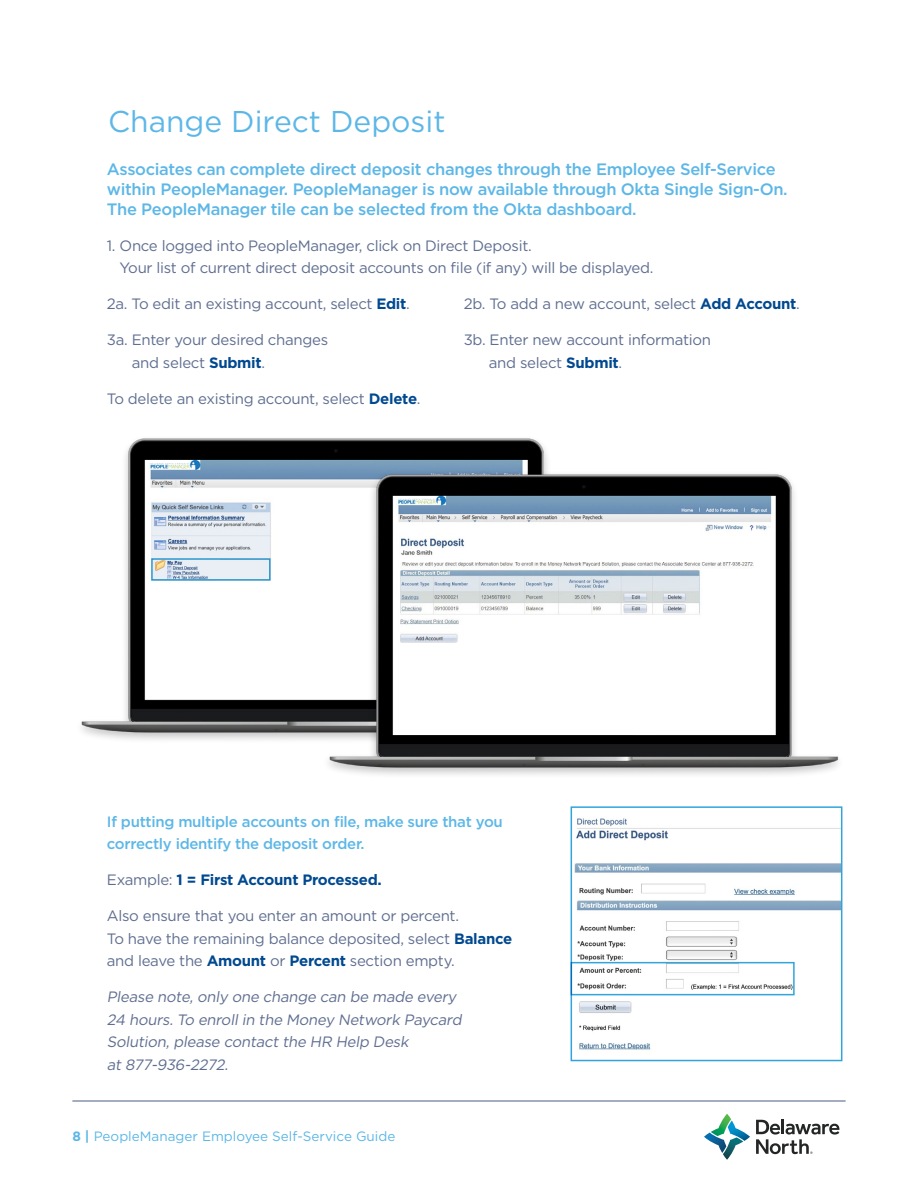
<style>
.page{position:relative;width:918px;height:1188px;background:#fff}
.page>*{position:absolute;margin:0;border:0;box-sizing:border-box;transform-origin:0 0}
.t1{font:30px "Gotham";color:#5cb7e7}
.t2{font:500 16.5px/20px "Gotham";letter-spacing:-.02em;color:#5cb7e7}
.t3{font:15px/22.5px "Gotham";letter-spacing:-.02em;color:#5f6e90}
.t4{font:italic 15px/22.5px "Gotham";color:#5f6e90}
.t5{font:500 15px/22.5px "Gotham";letter-spacing:-.02em;color:#5cb7e7}
.t6{font:700 15px "Gotham";letter-spacing:-.02em;color:#004990}
.t7{font:13.5px "Gotham";color:#5cb7e7}
.s1{font-weight:700;color:#004990}
.s2{font-weight:400;color:#5f6e90}
.s3{font-weight:700}
</style>
<div class="page">
<svg style="left:756px;top:1120px;width:83px;height:34px"></svg>
<svg style="left:704px;top:1114px;width:46px;height:46px"></svg>
<hr style="left:72px;top:1100px;width:774px;height:2px;background:#5f6e90">
<img style="left:81px;top:438px;width:467px;height:302px">
<img style="left:323px;top:472px;width:516px;height:303px">
<img style="left:154px;top:561px;width:66px;height:17px">
<div style="left:151px;top:558px;width:120px;height:23px;border:2px solid #30a5dc"></div>
<div style="left:399px;top:558px;width:258px;height:177px;background:#fff"></div>
<img style="left:401px;top:562px;width:352px;height:80px">
<img style="left:396px;top:535px;width:83px;height:15px">
<img style="left:574px;top:818px;width:265px;height:232px">
<div style="left:571px;top:806px;width:271px;height:255px;border:2px solid #30a5dc"></div>
<div style="left:575px;top:846px;width:181px;height:11px;background:#fff"></div>
<h1 class="t1" style="left:108px;top:102px;width:339px">Change Direct Deposit</h1>
<p class="t2" style="left:107px;top:159px;width:682px">Associates can complete direct deposit changes through the Employee Self-Service within PeopleManager. PeopleManager is now available through Okta Single Sign-On.<br>The PeopleManager tile can be selected from the Okta dashboard.</p>
<p class="t3" style="left:120px;top:234px;width:536px;text-indent:-13px">1. Once logged into PeopleManager, click on Direct Deposit.<br>Your list of current direct deposit accounts on file (if any) will be displayed.</p>
<p class="t3" style="left:107px;top:293px;width:304px">2a. To edit an existing account, select <span class="s1">Edit</span>.</p>
<p class="t3" style="left:132px;top:329px;width:198px;text-indent:-25px">3a. Enter your desired changes and select <span class="s1">Submit</span>.</p>
<p class="t3" style="left:464px;top:293px;width:338px">2b. To add a new account, select <span class="s1">Add Account</span>.</p>
<p class="t3" style="left:489px;top:329px;width:224px;text-indent:-25px">3b. Enter new account information and select <span class="s1">Submit</span>.</p>
<p class="t3" style="left:107px;top:387px;width:315px">To delete an existing account, select <span class="s1">Delete</span>.</p>
<p class="t5" style="left:107px;top:810px;width:397px">If putting multiple accounts on file, make sure that you correctly identify the deposit order.</p>
<p class="t6" style="left:107px;top:870px;width:276px"><span class="s2">Example:</span> 1 = First Account Processed.</p>
<p class="t3" style="left:107px;top:904px;width:407px">Also ensure that you enter an amount or percent.<br>To have the remaining balance deposited, select <span class="s1">Balance </span>and leave the <span class="s1">Amount</span> or <span class="s1">Percent</span> section empty.</p>
<p class="t4" style="left:107px;top:985px;width:359px">Please note, only one change can be made every 24 hours. To enroll in the Money Network Paycard Solution, please contact the HR Help Desk<br>at 877-936-2272.</p>
<p class="t7" style="left:72px;top:1127px;width:325px"><span class="s3">8 |</span> PeopleManager Employee Self-Service Guide</p>
</div>
